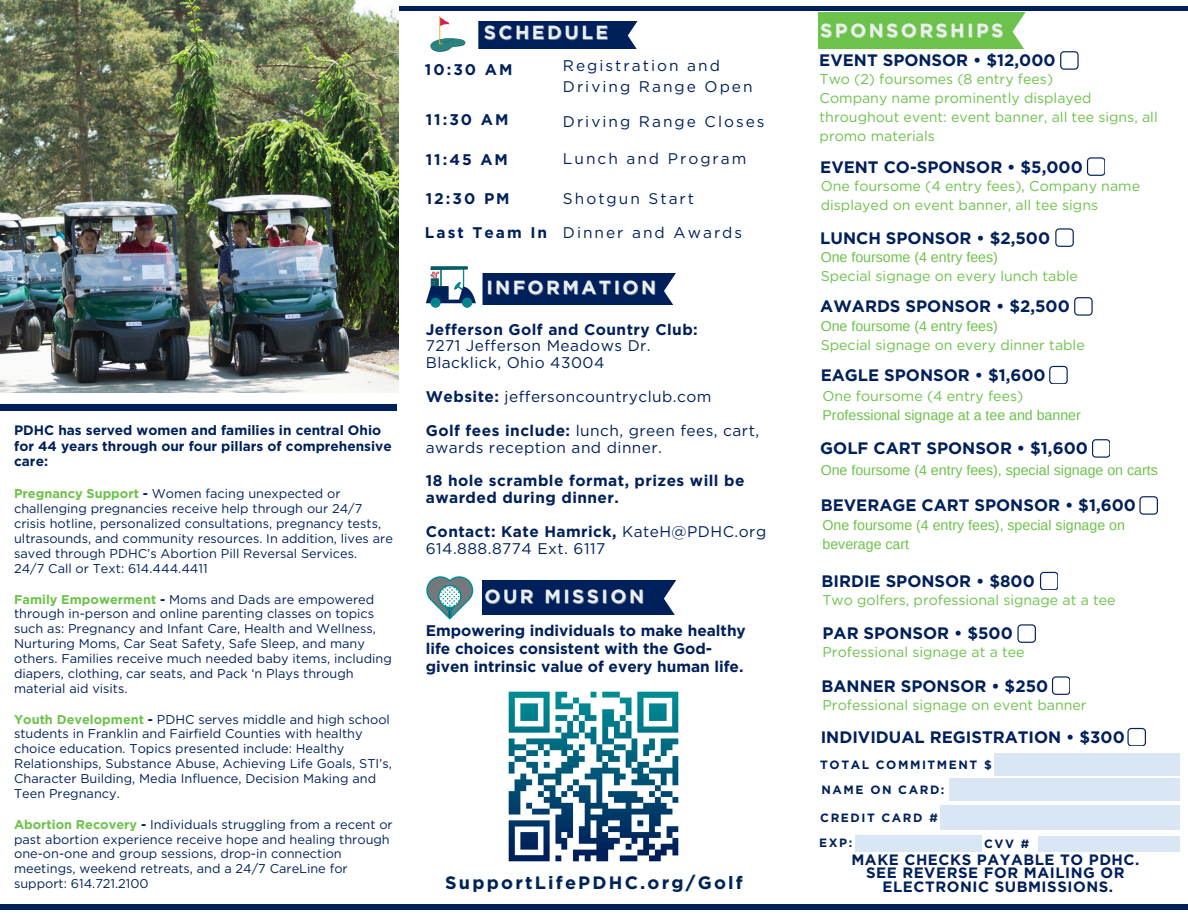
<style>
.page{position:relative;width:1188px;height:918px;background:#fff}
.page>*{position:absolute;margin:0;border:0;box-sizing:border-box;transform-origin:0 0}
.t1{font:700 19.05px "Gotham";letter-spacing:.13em;color:#ebefee}
.t2{font:700 17.85px "Gotham";letter-spacing:.13em;color:#00205b}
.t3{font:700 16.65px "Gotham";color:#00205b}
.t4{font:15.45px/16.8px "Gotham";letter-spacing:.03em;color:#00205b}
.t5{font:700 15.45px/18px "Gotham";color:#00205b}
.t6{font:15.45px/21.3px "Gotham";letter-spacing:.13em;color:#00205b}
.t7{font:700 15.45px/16.8px "Gotham";letter-spacing:.03em;color:#00205b}
.t8{font:700 15.45px "Gotham";letter-spacing:.13em;color:#00205b}
.t9{font:700 15px/13.5px "Gotham";letter-spacing:.035em;color:#00205b;text-align:center}
.t10{font:14.25px/19.2px "Gotham";color:#6cc24a}
.t11{font:14.25px/19.2px "Arimo";color:#6cc24a}
.t12{font:700 13.65px/15.9px "Gotham";color:#00205b}
.t13{font:12.75px/14.9px "Gotham";color:#00205b}
.t14{font:700 12px "Gotham";letter-spacing:.13em;color:#00205b}
.s1{font-weight:700;color:#6cc24a}
.s2{font-weight:700}
</style>
<div class="page">
<hr style="left:397px;top:7px;width:791px;height:3px;background:#00205b">
<svg style="left:1017px;top:624px;width:18px;height:18px"></svg>
<svg style="left:1055px;top:228px;width:18px;height:18px"></svg>
<svg style="left:1087px;top:157px;width:18px;height:18px"></svg>
<svg style="left:1040px;top:572px;width:18px;height:18px"></svg>
<svg style="left:1092px;top:439px;width:18px;height:18px"></svg>
<svg style="left:1049px;top:366px;width:18px;height:18px"></svg>
<div style="left:994px;top:754px;width:186px;height:21px;background:#d9e6f4"></div>
<div style="left:941px;top:806px;width:238px;height:23px;background:#d9e6f4"></div>
<div style="left:856px;top:836px;width:126px;height:15px;background:#d9e6f4"></div>
<div style="left:1039px;top:836px;width:140px;height:16px;background:#d9e6f4"></div>
<div style="left:950px;top:779px;width:229px;height:21px;background:#d9e6f4"></div>
<div style="left:0;top:904px;width:1188px;height:6px;background:#00205b"></div>
<svg style="left:1052px;top:676px;width:18px;height:18px"></svg>
<svg style="left:1127px;top:728px;width:18px;height:18px"></svg>
<div style="left:0;top:405px;width:396px;height:5px;background:#00205b"></div>
<svg style="left:430px;top:16px;width:36px;height:36px"></svg>
<svg style="left:426px;top:266px;width:49px;height:42px"></svg>
<svg style="left:426px;top:576px;width:48px;height:43px"></svg>
<div style="left:479px;top:22px;width:158px;height:27px;background:#00205b"></div>
<div style="left:482px;top:581px;width:194px;height:34px;background:#00205b"></div>
<div style="left:483px;top:273px;width:193px;height:32px;background:#00205b"></div>
<svg style="left:818px;top:13px;width:260px;height:56px"></svg>
<svg style="left:1139px;top:496px;width:18px;height:18px"></svg>
<svg style="left:1074px;top:297px;width:18px;height:18px"></svg>
<img style="left:508px;top:691px;width:171px;height:171px">
<img style="left:0;top:0;width:399px;height:392px">
<p class="t12" style="left:14px;top:422px;width:379px">PDHC has served women and families in central Ohio for 44 years through our four pillars of comprehensive care:</p>
<h1 class="t13" style="left:14px;top:486px;width:380px"><span class="s1">Pregnancy Support</span> <span class="s2">-</span> Women facing unexpected or challenging pregnancies receive help through our 24/7 crisis hotline, personalized consultations, pregnancy tests, ultrasounds, and community resources. In addition, lives are saved through PDHC’s Abortion Pill Reversal Services.</h1>
<h3 class="t13" style="left:14px;top:561px;width:195px">24/7 Call or Text: 614.444.4411</h3>
<p class="t13" style="left:14px;top:591px;width:379px"><span class="s1">Family Empowerment</span> <span class="s2">-</span> Moms and Dads are empowered through in-person and online parenting classes on topics such as: Pregnancy and Infant Care, Health and Wellness, Nurturing Moms, Car Seat Safety, Safe Sleep, and many others. Families receive much needed baby items, including diapers, clothing, car seats, and Pack ‘n Plays through</p>
<p class="t13" style="left:14px;top:681px;width:115px">material aid visits.</p>
<p class="t13" style="left:14px;top:712px;width:379px"><span class="s1">Youth Development</span> <span class="s2">-</span> PDHC serves middle and high school students in Franklin and Fairfield Counties with healthy choice education. Topics presented include: Healthy Relationships, Substance Abuse, Achieving Life Goals, STI’s, Character Building, Media Influence, Decision Making and Teen Pregnancy.</p>
<p class="t13" style="left:14px;top:817px;width:380px"><span class="s1">Abortion Recovery</span> <span class="s2">-</span> Individuals struggling from a recent or</p>
<p class="t13" style="left:14px;top:832px;width:377px">past abortion experience receive hope and healing through one-on-one and group sessions, drop-in connection meetings, weekend retreats, and a 24/7 CareLine for support: 614.721.2100</p>
<p class="t1" style="left:484px;top:21px;width:126px">SCHEDULE</p>
<p class="t5" style="left:425px;top:60px;width:89px">10:30 AM</p>
<p class="t6" style="left:563px;top:55px;width:191px">Registration and<br>Driving Range Open</p>
<p class="t5" style="left:426px;top:111px;width:84px">11:30 AM</p>
<h3 class="t6" style="left:563px;top:110px;width:203px">Driving Range Closes</h3>
<p class="t6" style="left:563px;top:148px;width:185px">Lunch and Program</p>
<p class="t6" style="left:563px;top:187px;width:133px">Shotgun Start</p>
<p class="t5" style="left:426px;top:150px;width:84px">11:45 AM</p>
<p class="t5" style="left:426px;top:189px;width:85px">12:30 PM</p>
<p class="t8" style="left:425px;top:223px;width:124px">Last Team In</p>
<h3 class="t6" style="left:563px;top:221px;width:181px">Dinner and Awards</h3>
<h3 class="t1" style="left:486px;top:276px;width:171px">INFORMATION</h3>
<h3 class="t4" style="left:426px;top:321px;width:274px"><span class="s2">Jefferson Golf and Country Club:<br></span>7271 Jefferson Meadows Dr.<br>Blacklick, Ohio 43004</h3>
<p class="t4" style="left:426px;top:388px;width:287px"><span class="s2">Website:</span> jeffersoncountryclub.com</p>
<p class="t4" style="left:426px;top:422px;width:335px"><span class="s2">Golf fees include:</span> lunch, green fees, cart, awards reception and dinner.</p>
<p class="t7" style="left:426px;top:472px;width:320px">18 hole scramble format, prizes will be awarded during dinner.</p>
<p class="t4" style="left:426px;top:523px;width:342px"><span class="s2">Contact: Kate Hamrick,</span> KateH@PDHC.org<br>614.888.8774 Ext. 6117</p>
<h6 class="t1" style="left:484px;top:585px;width:161px">OUR MISSION</h6>
<p class="t1" style="left:820px;top:19px;width:185px">SPONSORSHIPS</p>
<p class="t3" style="left:819px;top:50px;width:238px">EVENT SPONSOR • $12,000</p>
<p class="t10" style="left:820px;top:69px;width:235px">Two (2) foursomes (8 entry fees)</p>
<p class="t10" style="left:820px;top:88px;width:340px">Company name prominently displayed throughout event: event banner, all tee signs, all promo materials</p>
<h1 class="t3" style="left:820px;top:157px;width:264px">EVENT CO-SPONSOR • $5,000</h1>
<p class="t10" style="left:821px;top:176px;width:321px">One foursome (4 entry fees), Company name displayed on event banner, all tee signs</p>
<h3 class="t3" style="left:820px;top:228px;width:231px">LUNCH SPONSOR • $2,500</h3>
<p class="t11" style="left:821px;top:247px;width:179px">One foursome (4 entry fees)</p>
<p class="t10" style="left:821px;top:266px;width:259px">Special signage on every lunch table</p>
<h3 class="t3" style="left:820px;top:296px;width:251px">AWARDS SPONSOR • $2,500</h3>
<h5 class="t11" style="left:821px;top:316px;width:179px">One foursome (4 entry fees)</h5>
<h5 class="t10" style="left:821px;top:335px;width:266px">Special signage on every dinner table</h5>
<p class="t3" style="left:821px;top:365px;width:226px">EAGLE SPONSOR • $1,600</p>
<h1 class="t10" style="left:823px;top:386px;width:202px">One foursome (4 entry fees)</h1>
<h3 class="t11" style="left:823px;top:405px;width:260px">Professional signage at a tee and banner</h3>
<h4 class="t3" style="left:820px;top:438px;width:269px">GOLF CART SPONSOR • $1,600</h4>
<h5 class="t11" style="left:821px;top:460px;width:339px">One foursome (4 entry fees), special signage on carts</h5>
<p class="t3" style="left:821px;top:495px;width:317px">BEVERAGE CART SPONSOR • $1,600</p>
<p class="t11" style="left:823px;top:515px;width:304px">One foursome (4 entry fees), special signage on beverage cart</p>
<p class="t3" style="left:822px;top:571px;width:215px">BIRDIE SPONSOR • $800</p>
<h5 class="t10" style="left:823px;top:590px;width:295px">Two golfers, professional signage at a tee</h5>
<h5 class="t5" style="left:426px;top:621px;width:322px">Empowering individuals to make healthy life choices consistent with the God&shy;given intrinsic value of every human life.</h5>
<h5 class="t3" style="left:823px;top:623px;width:192px">PAR SPONSOR • $500</h5>
<h5 class="t10" style="left:823px;top:643px;width:204px">Professional signage at a tee</h5>
<h5 class="t3" style="left:822px;top:676px;width:228px">BANNER SPONSOR • $250</h5>
<h3 class="t10" style="left:823px;top:695px;width:266px">Professional signage on event banner</h3>
<h3 class="t3" style="left:821px;top:727px;width:306px">INDIVIDUAL REGISTRATION • $300</h3>
<h3 class="t14" style="left:820px;top:757px;width:173px">TOTAL COMMITMENT $</h3>
<p class="t14" style="left:822px;top:782px;width:124px">NAME ON CARD:</p>
<p class="t2" style="left:445px;top:871px;width:299px">SupportLifePDHC.org/Golf</p>
<h5 class="t14" style="left:820px;top:810px;width:119px">CREDIT CARD #</h5>
<h3 class="t14" style="left:819px;top:835px;width:35px">EXP:</h3>
<h4 class="t14" style="left:984px;top:836px;width:47px">CVV #</h4>
<p class="t9" style="left:851px;top:853px;width:290px">MAKE CHECKS PAYABLE TO PDHC.<br>SEE REVERSE FOR MAILING OR</p>
<p class="t9" style="left:883px;top:880px;width:232px">ELECTRONIC SUBMISSIONS.</p>
</div>
